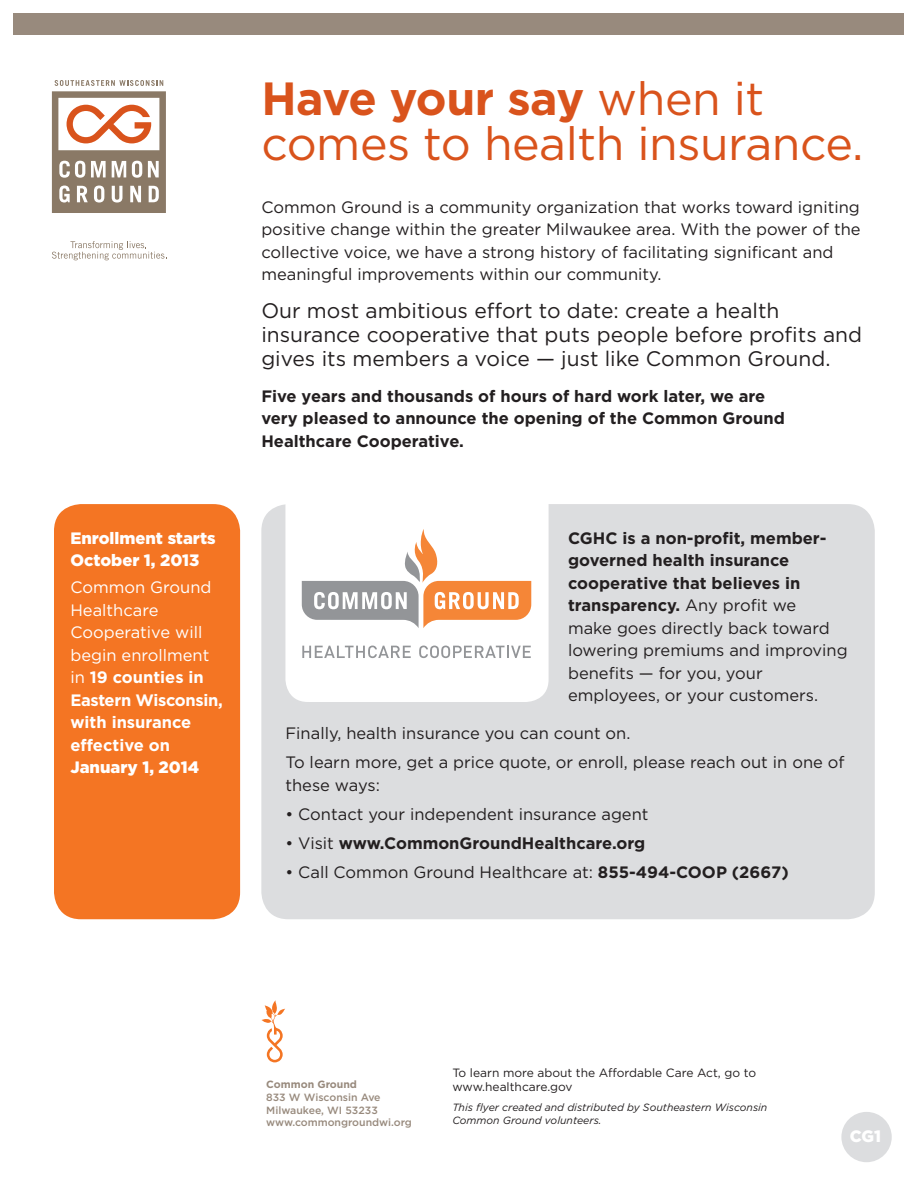
<style>
.page{position:relative;width:918px;height:1188px;background:#fff}
.page>*{position:absolute;margin:0;border:0;box-sizing:border-box;transform-origin:0 0}
.t1{font:46.5px/45px "Gotham";letter-spacing:-.01em;color:#d9531c}
.t2{font:21px/24px "Gotham";color:#231f20}
.t3{font:16.5px/22.5px "Gotham";color:#231f20}
.t4{font:700 16.5px/22.5px "Gotham";color:#231f20}
.t5{font:16.5px/22.5px "Gotham";color:#fff}
.t6{font:900 16.5px/22.5px "Gotham";color:#fff}
.t7{font:12px/13.5px "Gotham";color:#231f20}
.t8{font:italic 10.5px/13.5px "Gotham";color:#231f20}
.t9{font:500 10.5px/12.6px "Gotham";color:#988a7d}
.t10{font:700 10.5px "Gotham";color:#988a7d}
.s1{font-weight:700}
.s2{font-weight:400}
</style>
<div class="page">
<div style="left:261px;top:504px;width:614px;height:415px;background:#dcdddf;border-radius:27px"></div>
<div style="left:54px;top:504px;width:186px;height:415px;background:#f47523;border-radius:27px"></div>
<svg style="left:261px;top:1000px;width:24px;height:62px"></svg>
<div style="left:14px;top:14px;width:890px;height:21px;background:#988a7d"></div>
<svg style="left:52px;top:241px;width:115px;height:19px"></svg>
<svg style="left:52px;top:80px;width:114px;height:133px"></svg>
<div style="left:285px;top:480px;width:264px;height:222px;background:#fff;border-radius:23px"></div>
<svg style="left:302px;top:646px;width:109px;height:12px"></svg>
<svg style="left:419px;top:646px;width:112px;height:12px"></svg>
<svg style="left:302px;top:529px;width:229px;height:99px"></svg>
<div style="left:841px;top:1112px;width:51px;height:50px;background:#dcdddf;border-radius:50%"></div>
<p class="t6" style="left:70px;top:526px;width:147px">Enrollment starts<br>October 1, 2013</p>
<p class="t5" style="left:70px;top:576px;width:154px">Common Ground<br>Healthcare<br>Cooperative will begin enrollment in <span class="s1">19 counties in<br>Eastern Wisconsin, with insurance effective on</span></p>
<p class="t6" style="left:70px;top:756px;width:130px">January 1, 2014</p>
<h1 class="t1" style="left:261px;top:75px;width:604px"><span class="s1">Have your say</span> when it comes to health insurance.</h1>
<p class="t3" style="left:261px;top:195px;width:601px">Common Ground is a community organization that works toward igniting positive change within the greater Milwaukee area. With the power of the collective voice, we have a strong history of facilitating significant and meaningful improvements within our community.</p>
<p class="t2" style="left:261px;top:298px;width:602px">Our most ambitious effort to date: create a health insurance cooperative that puts people before profits and gives its members a voice — just like Common Ground.</p>
<p class="t4" style="left:261px;top:384px;width:525px">Five years and thousands of hours of hard work later, we are very pleased to announce the opening of the Common Ground<br>Healthcare Cooperative.</p>
<p class="t3" style="left:568px;top:526px;width:281px"><span class="s1">CGHC is a non-profit, member&shy;governed health insurance cooperative that believes in transparency.</span> Any profit we<br>make goes directly back toward lowering premiums and improving benefits — for you, your employees, or your customers.</p>
<p class="t3" style="left:285px;top:718px;width:561px;line-height:29.2px">Finally, health insurance you can count on.<br>To learn more, get a price quote, or enroll, please reach out in one of</p>
<p class="t3" style="left:285px;top:773px;width:96px">these ways:</p>
<p class="t3" style="left:285px;top:803px;width:365px">• Contact your independent insurance agent</p>
<p class="t4" style="left:285px;top:832px;width:361px"><span class="s2">• Visit</span> www.CommonGroundHealthcare.org</p>
<p class="t3" style="left:285px;top:861px;width:505px">• Call Common Ground Healthcare at: <span class="s1">855-494-COOP (2667)</span></p>
<p class="t7" style="left:452px;top:1066px;width:305px">To learn more about the Affordable Care Act, go to www.healthcare.gov</p>
<p class="t10" style="left:266px;top:1078px;width:92px">Common Ground</p>
<p class="t9" style="left:266px;top:1091px;width:147px">833 W Wisconsin Ave<br>Milwaukee, WI 53233 www.commongroundwi.org</p>
<p class="t8" style="left:452px;top:1100px;width:317px">This flyer created and distributed by Southeastern Wisconsin<br>Common Ground volunteers.</p>
<p class="t6" style="left:850px;top:1125px;width:33px">CG1</p>
</div>
